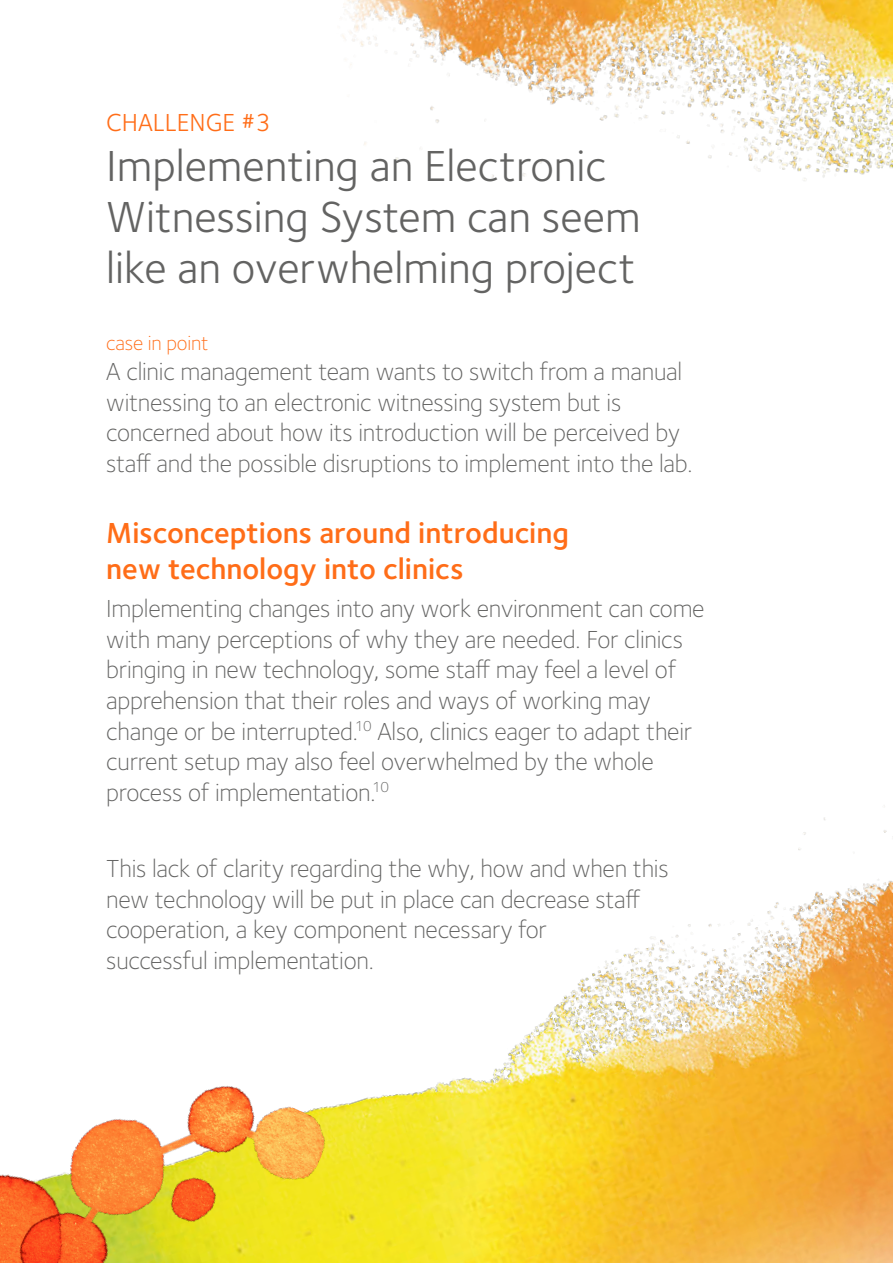
<style>
.page{position:relative;width:893px;height:1263px;background:#fff}
.page>*{position:absolute;margin:0;border:0;box-sizing:border-box;transform-origin:0 0}
.t1{font:45px/51px "Foundry Sterling";color:#636362}
.t2{font:600 30px/36px "Foundry Sterling";color:#ff6d18}
.t3{font:300 25.5px/30.6px "Foundry Sterling";letter-spacing:-.01em;color:#636362}
.t4{font:25.5px "Foundry Sterling";color:#ff6d18}
.t5{font:300 21px "Foundry Sterling";letter-spacing:-.01em;color:#ff6d18}
</style>
<div class="page">
<img style="left:335px;top:805px;width:558px;height:458px">
<img style="left:342px;top:0;width:551px;height:181px">
<img style="left:0;top:1086px;width:335px;height:177px">
<p class="t4" style="left:106px;top:107px;width:166px">CHALLENGE #3</p>
<h1 class="t1" style="left:106px;top:141px;width:536px">Implementing an Electronic<br>Witnessing System can seem like an overwhelming project</h1>
<p class="t5" style="left:106px;top:330px;width:104px">case in point</p>
<p class="t3" style="left:106px;top:356px;width:588px">A clinic management team wants to switch from a manual witnessing to an electronic witnessing system but is concerned about how its introduction will be perceived by staff and the possible disruptions to implement into the lab.</p>
<p class="t2" style="left:106px;top:516px;width:464px">Misconceptions around introducing new technology into clinics</p>
<p class="t3" style="left:106px;top:593px;width:600px">Implementing changes into any work environment can come with many perceptions of why they are needed. For clinics bringing in new technology, some staff may feel a level of apprehension that their roles and ways of working may change or be interrupted.<sup>10</sup> Also, clinics eager to adapt their current setup may also feel overwhelmed by the whole process of implementation.<sup>10</sup></p>
<p class="t3" style="left:106px;top:853px;width:564px">This lack of clarity regarding the why, how and when this new technology will be put in place can decrease staff cooperation, a key component necessary for<br>successful implementation.</p>
</div>
